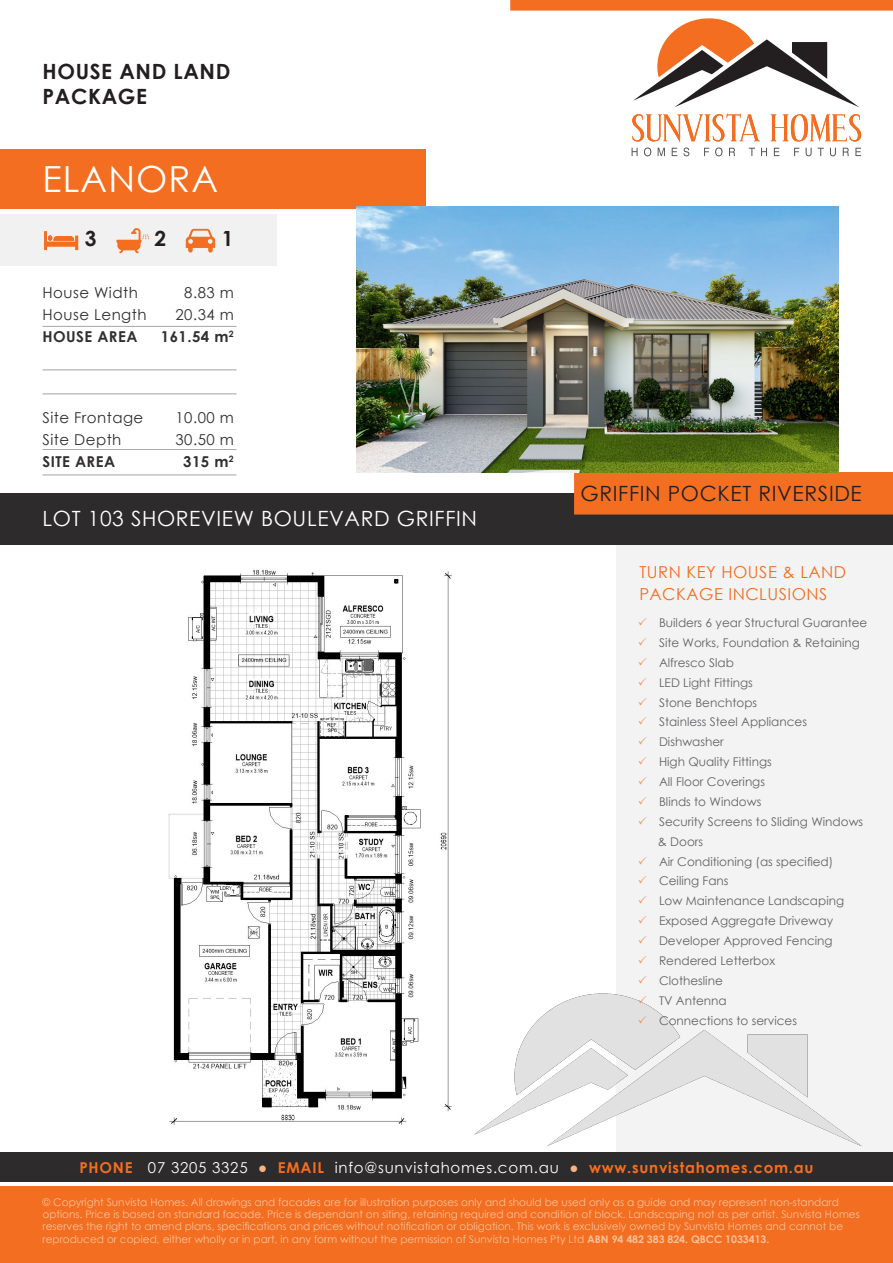
<style>
.page{position:relative;width:893px;height:1263px;background:#fff}
.page>*{position:absolute;margin:0;border:0;box-sizing:border-box;transform-origin:0 0}
.t1{font:36px "Century Gothic";letter-spacing:.03em;color:#fff}
.t2{font:21px "Century Gothic";letter-spacing:.03em;color:#fff}
.t3{font:21px "Century Gothic";letter-spacing:.03em;color:#231f20}
.t4{font:700 21px "Century Gothic";letter-spacing:.03em;color:#231f20}
.t5{font:700 20.85px "Century Gothic";color:#231f20}
.t6{font:16.5px "Century Gothic";letter-spacing:.03em;color:#f36e21}
.t7{font:15px "Century Gothic";letter-spacing:.05em;color:#fff}
.t8{font:15px "Century Gothic";letter-spacing:.03em;color:#312f30}
.t9{font:700 15px "Century Gothic";letter-spacing:.03em;color:#312f30}
.t10{font:12px "Century Gothic";color:#636366}
.t11{font:10.5px/12px "Century Gothic";color:#fbc197}
.s1{font-weight:700;color:#f36e21}
.s2{color:#f9b281}
.s3{font-weight:700}
</style>
<div class="page">
<div style="left:0;top:493px;width:893px;height:51px;background:#2e2b2c"></div>
<div style="left:0;top:214px;width:276px;height:51px;background:#f2f1f1"></div>
<div style="left:0;top:1186px;width:893px;height:77px;background:#f36e21"></div>
<div style="left:0;top:1152px;width:893px;height:30px;background:#2e2b2c"></div>
<div style="left:0;top:149px;width:425px;height:59px;background:#f36e21"></div>
<svg style="left:44px;top:231px;width:34px;height:19px"></svg>
<svg style="left:186px;top:229px;width:29px;height:24px"></svg>
<svg style="left:116px;top:228px;width:33px;height:25px"></svg>
<div style="left:511px;top:1px;width:381px;height:9px;background:#f36e21"></div>
<div style="left:510px;top:0;width:383px;height:11px;border:2px solid #f36e21"></div>
<div style="left:575px;top:473px;width:317px;height:41px;background:#f36e21"></div>
<div style="left:574px;top:472px;width:319px;height:42px;border:2px solid #f36e21"></div>
<hr style="left:43px;top:326px;width:193px;height:1px;background:#231f20">
<svg style="left:632px;top:114px;width:229px;height:42px"></svg>
<svg style="left:633px;top:18px;width:226px;height:89px"></svg>
<hr style="left:43px;top:449px;width:193px;height:1px;background:#231f20">
<hr style="left:43px;top:370px;width:193px;height:1px;background:#231f20">
<hr style="left:43px;top:475px;width:193px;height:1px;background:#231f20">
<div style="left:617px;top:544px;width:276px;height:608px;background:#f3f3f3"></div>
<img style="left:474px;top:990px;width:388px;height:158px">
<hr style="left:43px;top:394px;width:193px;height:1px;background:#231f20">
<img style="left:168px;top:569px;width:284px;height:556px">
<img style="left:356px;top:207px;width:483px;height:265px">
<svg style="left:639px;top:995px;width:8px;height:8px"></svg>
<svg style="left:639px;top:1015px;width:8px;height:8px"></svg>
<p class="t4" style="left:43px;top:56px;width:189px">HOUSE AND LAND</p>
<p class="t4" style="left:43px;top:81px;width:106px">PACKAGE</p>
<p class="t1" style="left:43px;top:153px;width:177px">ELANORA</p>
<p class="t5" style="left:85px;top:223px;width:13px">3</p>
<p class="t5" style="left:154px;top:223px;width:13px">2</p>
<p class="t5" style="left:222px;top:223px;width:13px">1</p>
<p class="t8" style="left:43px;top:282px;width:97px">House Width</p>
<p class="t8" style="left:43px;top:304px;width:106px">House Length</p>
<p class="t9" style="left:43px;top:325px;width:96px">HOUSE AREA</p>
<p class="t8" style="left:184px;top:282px;width:51px">8.83 m</p>
<p class="t8" style="left:176px;top:304px;width:60px">20.34 m</p>
<p class="t9" style="left:161px;top:325px;width:74px">161.54 m<sup>2</sup></p>
<p class="t8" style="left:43px;top:407px;width:102px">Site Frontage</p>
<p class="t8" style="left:43px;top:429px;width:80px">Site Depth</p>
<p class="t9" style="left:43px;top:450px;width:74px">SITE AREA</p>
<p class="t8" style="left:176px;top:407px;width:60px">10.00 m</p>
<p class="t8" style="left:176px;top:429px;width:60px">30.50 m</p>
<p class="t9" style="left:183px;top:450px;width:52px">315 m<sup>2</sup></p>
<p class="t2" style="left:43px;top:504px;width:436px">LOT 103 SHOREVIEW BOULEVARD GRIFFIN</p>
<p class="t3" style="left:581px;top:479px;width:283px">GRIFFIN POCKET RIVERSIDE</p>
<p class="t6" style="left:639px;top:561px;width:208px">TURN KEY HOUSE &amp; LAND</p>
<p class="t6" style="left:639px;top:583px;width:190px">PACKAGE INCLUSIONS</p>
<p class="t10" style="left:659px;top:614px;width:210px">Builders 6 year Structural Guarantee</p>
<p class="t10" style="left:659px;top:634px;width:202px">Site Works, Foundation &amp; Retaining</p>
<p class="t10" style="left:659px;top:654px;width:76px">Alfresco Slab</p>
<p class="t10" style="left:659px;top:674px;width:95px">LED Light Fittings</p>
<p class="t10" style="left:659px;top:694px;width:100px">Stone Benchtops</p>
<p class="t10" style="left:659px;top:714px;width:149px">Stainless Steel Appliances</p>
<p class="t10" style="left:659px;top:734px;width:66px">Dishwasher</p>
<p class="t10" style="left:659px;top:753px;width:114px">High Quality Fittings</p>
<p class="t10" style="left:659px;top:773px;width:108px">All Floor Coverings</p>
<p class="t10" style="left:659px;top:793px;width:104px">Blinds to Windows</p>
<p class="t10" style="left:659px;top:813px;width:206px">Security Screens to Sliding Windows</p>
<p class="t10" style="left:658px;top:833px;width:47px">&amp; Doors</p>
<p class="t10" style="left:659px;top:853px;width:176px">Air Conditioning (as specified)</p>
<p class="t10" style="left:659px;top:873px;width:71px">Ceiling Fans</p>
<p class="t10" style="left:659px;top:893px;width:187px">Low Maintenance Landscaping</p>
<p class="t10" style="left:659px;top:912px;width:176px">Exposed Aggregate Driveway</p>
<p class="t10" style="left:659px;top:932px;width:175px">Developer Approved Fencing</p>
<p class="t10" style="left:659px;top:952px;width:118px">Rendered Letterbox</p>
<p class="t10" style="left:659px;top:972px;width:65px">Clothesline</p>
<p class="t10" style="left:659px;top:992px;width:69px">TV Antenna</p>
<p class="t10" style="left:659px;top:1012px;width:140px">Connections to services</p>
<p class="t7" style="left:79px;top:1157px;width:736px"><span class="s1">PHONE</span> 07 3205 3325 <span class="s2">●</span> <span class="s1">EMAIL</span> info@sunvistahomes.com.au <span class="s2">●</span> <span class="s1">www.sunvistahomes.com.au</span></p>
<p class="t11" style="left:43px;top:1195px;width:819px">© Copyright Sunvista Homes. All drawings and facades are for illustration purposes only and should be used only as a guide and may represent non‑standard options. Price is based on standard facade. Price is dependant on siting, retaining required and condition of block. Landscaping not as per artist. Sunvista Homes reserves the right to amend plans, specifications and prices without notification or obligation. This work is exclusively owned by Sunvista Homes and cannot be</p>
<p class="t11" style="left:43px;top:1233px;width:728px">reproduced or copied, either wholly or in part, in any form without the permission of Sunvista Homes Pty Ltd <span class="s3">ABN 94 482 383 824. QBCC 1033413.</span></p>
</div>
